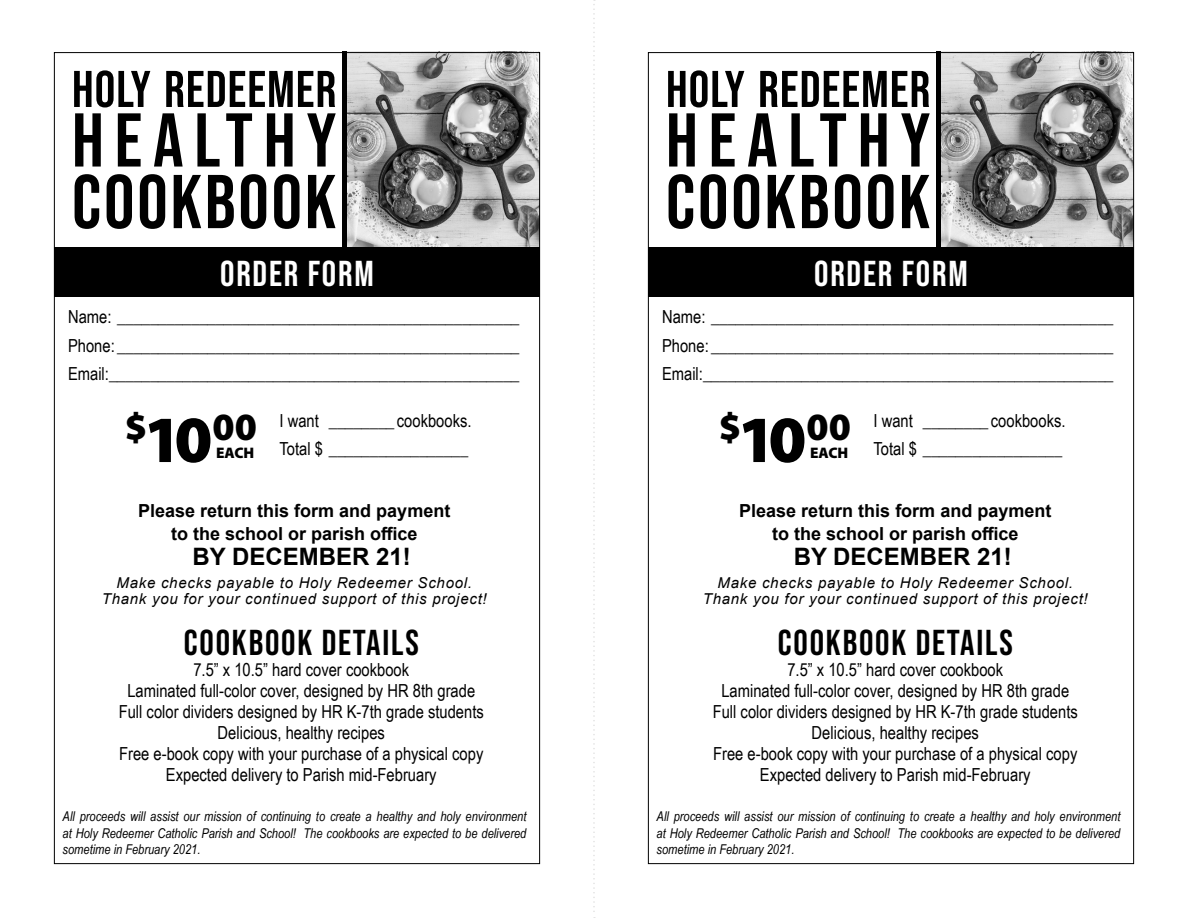
<style>
.page{position:relative;width:1188px;height:918px;background:#fff}
.page>*{position:absolute;margin:0;border:0;box-sizing:border-box;transform-origin:0 0}
.t1{font:76.05px/61.7px "Bebas Neue";letter-spacing:.04em;color:#000}
.t2{font:51.6px "Bebas Neue";letter-spacing:.02em;color:#000}
.t3{font:900 38.7px "Myriad Pro";color:#000}
.t4{font:36px "Bebas Neue";letter-spacing:.05em;color:#000}
.t5{font:36px "Bebas Neue";letter-spacing:.05em;color:#fff}
.t6{font:700 24px "Arial";color:#000}
.t7{font:18px/21px "Arial Narrow";color:#000;text-align:justify}
.t8{font:700 18px/22.5px "Arial";color:#000;text-align:center}
.t9{font:900 15.3px "Myriad Pro";color:#000}
.t10{font:italic 15px/16.5px "Arial";letter-spacing:.05em;color:#000;text-align:center}
.t11{font:italic 13.5px/16.5px "Arial Narrow";color:#000;text-align:justify}
.s1{font-size:66.45px}
</style>
<div class="page">
<img style="left:347px;top:54px;width:191px;height:194px">
<div style="left:54px;top:248px;width:486px;height:49px;background:#000"></div>
<hr style="left:343px;top:52px;width:4px;height:196px;background:#000">
<img style="left:941px;top:54px;width:191px;height:194px">
<div style="left:648px;top:248px;width:486px;height:49px;background:#000"></div>
<hr style="left:937px;top:52px;width:4px;height:196px;background:#000">
<svg style="left:593px;top:0;width:2px;height:918px"></svg>
<h2 class="t2" style="left:72px;top:60px;width:266px">HOLY REDEEMER</h2>
<h1 class="t1" style="left:72px;top:109px;width:266px">HEALTHY<br>COOKBOOK</h1>
<h3 class="t5" style="left:220px;top:253px;width:155px">ORDER FORM</h3>
<p class="t7" style="left:68px;top:302px;width:453px;line-height:28.5px">Name: _________________________________________________ Phone: _________________________________________________ Email:__________________________________________________</p>
<h3 class="t3" style="left:125px;top:401px;width:133px">$<span class="s1">10</span>00</h3>
<p class="t9" style="left:216px;top:442px;width:40px">EACH</p>
<p class="t7" style="left:280px;top:406px;width:193px;line-height:28.5px">I want ________ cookbooks.<br>Total $ _________________</p>
<p class="t8" style="left:138px;top:500px;width:314px">Please return this form and payment to the school or parish office</p>
<h3 class="t6" style="left:193px;top:540px;width:220px">BY DECEMBER 21!</h3>
<p class="t10" style="left:102px;top:575px;width:387px">Make checks payable to Holy Redeemer School.<br>Thank you for your continued support of this project!</p>
<h3 class="t4" style="left:184px;top:622px;width:236px">COOKBOOK DETAILS</h3>
<p class="t7" style="left:119px;top:659px;width:367px;text-align:center">7.5” x 10.5” hard cover cookbook<br>Laminated full-color cover, designed by HR 8th grade Full color dividers designed by HR K-7th grade students Delicious, healthy recipes<br>Free e-book copy with your purchase of a physical copy Expected delivery to Parish mid-February</p>
<p class="t11" style="left:63px;top:808px;width:465px">All proceeds will assist our mission of continuing to create a healthy and holy environment at Holy Redeemer Catholic Parish and School! The cookbooks are expected to be delivered sometime in February 2021.</p>
<h2 class="t2" style="left:666px;top:60px;width:266px">HOLY REDEEMER</h2>
<h1 class="t1" style="left:666px;top:109px;width:266px">HEALTHY<br>COOKBOOK</h1>
<h3 class="t5" style="left:814px;top:253px;width:155px">ORDER FORM</h3>
<p class="t7" style="left:662px;top:302px;width:453px;line-height:28.5px">Name: _________________________________________________ Phone: _________________________________________________ Email:__________________________________________________</p>
<h3 class="t3" style="left:719px;top:401px;width:133px">$<span class="s1">10</span>00</h3>
<p class="t9" style="left:810px;top:442px;width:40px">EACH</p>
<p class="t7" style="left:874px;top:406px;width:193px;line-height:28.5px">I want ________ cookbooks.<br>Total $ _________________</p>
<p class="t8" style="left:739px;top:500px;width:314px">Please return this form and payment to the school or parish office</p>
<h3 class="t6" style="left:794px;top:540px;width:220px">BY DECEMBER 21!</h3>
<p class="t10" style="left:703px;top:575px;width:387px">Make checks payable to Holy Redeemer School.<br>Thank you for your continued support of this project!</p>
<h3 class="t4" style="left:778px;top:622px;width:236px">COOKBOOK DETAILS</h3>
<p class="t7" style="left:713px;top:659px;width:367px;text-align:center">7.5” x 10.5” hard cover cookbook<br>Laminated full-color cover, designed by HR 8th grade Full color dividers designed by HR K-7th grade students Delicious, healthy recipes<br>Free e-book copy with your purchase of a physical copy Expected delivery to Parish mid-February</p>
<p class="t11" style="left:657px;top:808px;width:465px">All proceeds will assist our mission of continuing to create a healthy and holy environment at Holy Redeemer Catholic Parish and School! The cookbooks are expected to be delivered sometime in February 2021.</p>
</div>
